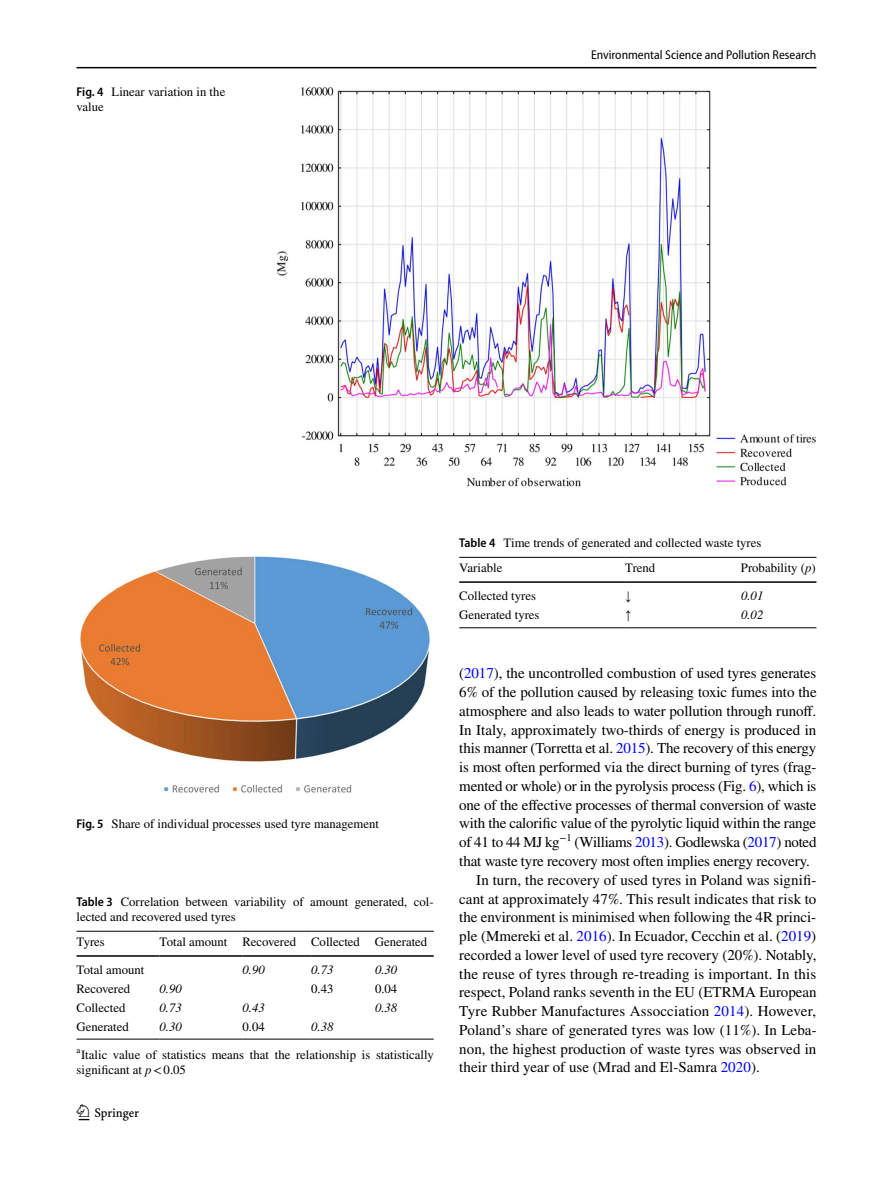
<style>
.page{position:relative;width:893px;height:1187px;background:#fff}
.page>*{position:absolute;margin:0;border:0;box-sizing:border-box;transform-origin:0 0}
.t1{font:22.5px "Springnew Regular 2";color:#000}
.t2{font:15px "STIX";letter-spacing:-.005em;color:#000}
.t3{font:12.75px/15px "STIX";color:#000}
.t4{font:italic 12.75px "STIX";color:#000}
.t5{font:semi-condensed 12.75px "Myriad Pro";color:#000}
.t6{font:12.75px "Times New Roman";color:#000}
.s1{font-family:"Myriad Pro";font-weight:600;font-stretch:semi-condensed}
.s2{font-style:italic}
.s3{color:#00f}
</style>
<div class="page">
<hr style="left:77px;top:67px;width:739px;height:1px;background:#000">
<img style="left:277px;top:87px;width:539px;height:400px">
<img style="left:81px;top:556px;width:348px;height:236px">
<hr style="left:77px;top:930px;width:82px;height:1px;background:#000">
<hr style="left:77px;top:955px;width:82px;height:1px;background:#000">
<hr style="left:159px;top:930px;width:83px;height:1px;background:#000">
<hr style="left:159px;top:955px;width:83px;height:1px;background:#000">
<hr style="left:242px;top:930px;width:69px;height:1px;background:#000">
<hr style="left:242px;top:955px;width:69px;height:1px;background:#000">
<hr style="left:311px;top:930px;width:64px;height:1px;background:#000">
<hr style="left:311px;top:955px;width:64px;height:1px;background:#000">
<hr style="left:375px;top:930px;width:59px;height:1px;background:#000">
<hr style="left:375px;top:955px;width:59px;height:1px;background:#000">
<hr style="left:77px;top:1038px;width:82px;height:1px;background:#000">
<hr style="left:159px;top:1038px;width:83px;height:1px;background:#000">
<hr style="left:242px;top:1038px;width:69px;height:1px;background:#000">
<hr style="left:311px;top:1038px;width:64px;height:1px;background:#000">
<hr style="left:375px;top:1038px;width:59px;height:1px;background:#000">
<hr style="left:459px;top:557px;width:166px;height:1px;background:#000">
<hr style="left:459px;top:581px;width:166px;height:1px;background:#000">
<hr style="left:625px;top:557px;width:116px;height:1px;background:#000">
<hr style="left:625px;top:581px;width:116px;height:1px;background:#000">
<hr style="left:741px;top:557px;width:75px;height:1px;background:#000">
<hr style="left:741px;top:581px;width:75px;height:1px;background:#000">
<hr style="left:459px;top:627px;width:166px;height:1px;background:#000">
<hr style="left:625px;top:627px;width:116px;height:1px;background:#000">
<hr style="left:741px;top:627px;width:75px;height:1px;background:#000">
<p class="t3" style="left:77px;top:85px;width:150px"><span class="s1">Fig. 4</span> Linear variation in the value</p>
<p class="t5" style="left:591px;top:48px;width:227px">Environmental Science and Pollution Research</p>
<p class="t3" style="left:77px;top:816px;width:304px"><span class="s1">Fig. 5</span> Share of individual processes used tyre management</p>
<p class="t3" style="left:77px;top:894px;width:359px"><span class="s1">Table 3</span> Correlation between variability of amount generated, col&shy;lected and recovered used tyres</p>
<p class="t3" style="left:77px;top:935px;width:30px">Tyres</p>
<p class="t3" style="left:159px;top:935px;width:269px">Total amount Recovered Collected Generated</p>
<p class="t3" style="left:77px;top:963px;width:69px">Total amount</p>
<p class="t4" style="left:242px;top:961px;width:24px">0.90</p>
<p class="t4" style="left:311px;top:961px;width:24px">0.73</p>
<p class="t4" style="left:375px;top:961px;width:24px">0.30</p>
<p class="t3" style="left:77px;top:982px;width:55px">Recovered</p>
<p class="t4" style="left:160px;top:979px;width:24px">0.90</p>
<p class="t3" style="left:311px;top:982px;width:24px">0.43</p>
<p class="t3" style="left:375px;top:982px;width:24px">0.04</p>
<p class="t3" style="left:77px;top:1000px;width:50px">Collected</p>
<p class="t4" style="left:160px;top:998px;width:24px">0.73</p>
<p class="t4" style="left:242px;top:998px;width:24px">0.43</p>
<p class="t4" style="left:375px;top:998px;width:24px">0.38</p>
<p class="t3" style="left:77px;top:1019px;width:54px">Generated</p>
<p class="t4" style="left:160px;top:1017px;width:24px">0.30</p>
<p class="t3" style="left:242px;top:1019px;width:24px">0.04</p>
<p class="t4" style="left:311px;top:1017px;width:24px">0.38</p>
<p class="t3" style="left:77px;top:1047px;width:359px"><sup>a</sup>Italic value of statistics means that the relationship is statistically significant at <span class="s2">p</span>&lt;0.05</p>
<h1 class="t1" style="left:79px;top:1104px;width:62px">1 3</h1>
<p class="t3" style="left:459px;top:530px;width:304px;line-height:25.5px"><span class="s1">Table 4</span> Time trends of generated and collected waste tyres<br>Variable</p>
<p class="t3" style="left:625px;top:561px;width:32px">Trend</p>
<p class="t3" style="left:741px;top:561px;width:76px">Probability (<span class="s2">p</span>)</p>
<p class="t3" style="left:459px;top:589px;width:78px">Collected tyres</p>
<p class="t6" style="left:625px;top:587px;width:8px">↓</p>
<p class="t4" style="left:741px;top:587px;width:24px">0.01</p>
<p class="t3" style="left:459px;top:608px;width:82px">Generated tyres</p>
<p class="t6" style="left:625px;top:606px;width:8px">↑</p>
<p class="t4" style="left:741px;top:606px;width:24px">0.02</p>
<p class="t2" style="left:459px;top:663px;width:358px">(<span class="s3">2017</span>), the uncontrolled combustion of used tyres generates</p>
<p class="t2" style="left:459px;top:681px;width:359px">6% of the pollution caused by releasing toxic fumes into the</p>
<p class="t2" style="left:459px;top:700px;width:359px">atmosphere and also leads to water pollution through runoff.</p>
<p class="t2" style="left:459px;top:719px;width:359px">In Italy, approximately two-thirds of energy is produced in</p>
<p class="t2" style="left:459px;top:738px;width:358px">this manner (Torretta et al. <span class="s3">2015</span>). The recovery of this energy</p>
<p class="t2" style="left:459px;top:756px;width:359px">is most often performed via the direct burning of tyres (frag-</p>
<p class="t2" style="left:459px;top:775px;width:359px">mented or whole) or in the pyrolysis process (Fig. <span class="s3">6</span>), which is</p>
<p class="t2" style="left:459px;top:794px;width:359px">one of the effective processes of thermal conversion of waste</p>
<p class="t2" style="left:459px;top:813px;width:358px">with the calorific value of the pyrolytic liquid within the range</p>
<p class="t2" style="left:459px;top:831px;width:359px">of 41 to 44 MJ kg<sup>−1</sup> (Williams <span class="s3">2013</span>). Godlewska (<span class="s3">2017</span>) noted</p>
<p class="t2" style="left:459px;top:850px;width:352px">that waste tyre recovery most often implies energy recovery.</p>
<p class="t2" style="left:476px;top:869px;width:342px">In turn, the recovery of used tyres in Poland was signifi-</p>
<p class="t2" style="left:459px;top:888px;width:359px">cant at approximately 47%. This result indicates that risk to</p>
<p class="t2" style="left:459px;top:906px;width:358px">the environment is minimised when following the 4R princi-</p>
<p class="t2" style="left:459px;top:925px;width:358px">ple (Mmereki et al. <span class="s3">2016</span>). In Ecuador, Cecchin et al. (<span class="s3">2019</span>)</p>
<p class="t2" style="left:459px;top:944px;width:359px">recorded a lower level of used tyre recovery (20%). Notably,</p>
<p class="t2" style="left:459px;top:963px;width:358px">the reuse of tyres through re-treading is important. In this</p>
<p class="t2" style="left:459px;top:981px;width:359px">respect, Poland ranks seventh in the EU (ETRMA European</p>
<p class="t2" style="left:459px;top:1000px;width:358px">Tyre Rubber Manufactures Assocciation <span class="s3">2014</span>). However,</p>
<p class="t2" style="left:459px;top:1019px;width:359px">Poland’s share of generated tyres was low (11%). In Leba-</p>
<p class="t2" style="left:459px;top:1038px;width:359px">non, the highest production of waste tyres was observed in</p>
<p class="t2" style="left:459px;top:1056px;width:302px">their third year of use (Mrad and El-Samra <span class="s3">2020</span>).</p>
</div>
